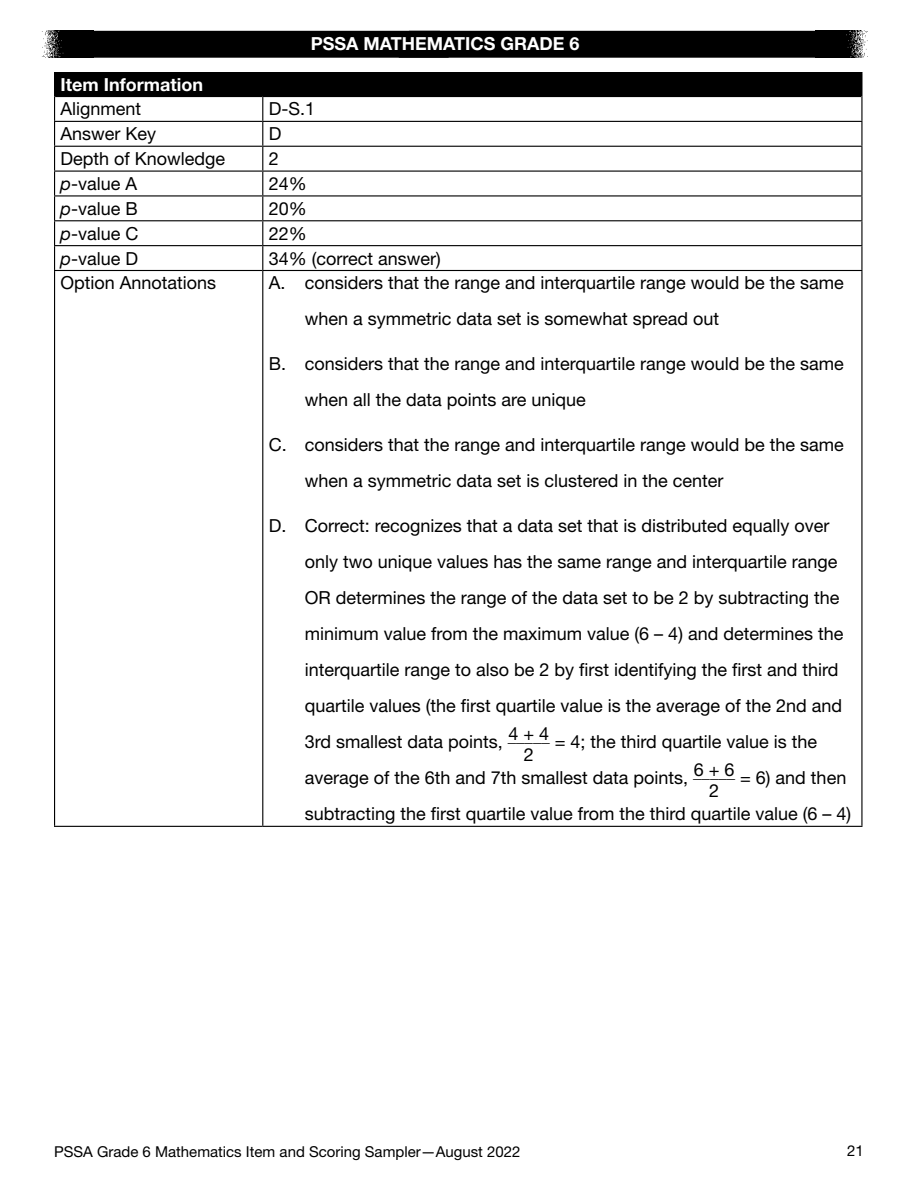
<style>
.page{position:relative;width:918px;height:1188px;background:#fff}
.page>*{position:absolute;margin:0;border:0;box-sizing:border-box;transform-origin:0 0}
.t1{font:18px/36px "Helvetica Neue LT Std";color:#000}
.t2{font:700 18px "Helvetica Neue LT Std";color:#fff}
.t3{font:15px "Helvetica Neue LT Std";color:#000}
.s1{font-style:italic}
</style>
<div class="page">
<img style="left:42px;top:31px;width:52px;height:27px">
<img style="left:816px;top:31px;width:52px;height:27px">
<div style="left:94px;top:31px;width:722px;height:27px;background:#000"></div>
<div style="left:55px;top:73px;width:807px;height:23px;background:#000"></div>
<hr style="left:54px;top:72px;width:209px;height:1px;background:#000">
<hr style="left:263px;top:72px;width:599px;height:1px;background:#000">
<hr style="left:263px;top:121px;width:599px;height:1px;background:#000">
<hr style="left:263px;top:146px;width:599px;height:1px;background:#000">
<hr style="left:54px;top:171px;width:209px;height:1px;background:#000">
<hr style="left:263px;top:171px;width:599px;height:1px;background:#000">
<hr style="left:54px;top:195px;width:209px;height:2px;background:#000">
<hr style="left:263px;top:195px;width:599px;height:2px;background:#000">
<hr style="left:54px;top:220px;width:209px;height:1px;background:#000">
<hr style="left:263px;top:220px;width:599px;height:1px;background:#000">
<hr style="left:54px;top:245px;width:209px;height:1px;background:#000">
<hr style="left:263px;top:245px;width:599px;height:1px;background:#000">
<svg style="left:262px;top:97px;width:1px;height:173px"></svg>
<svg style="left:861px;top:96px;width:1px;height:174px"></svg>
<hr style="left:54px;top:270px;width:209px;height:1px;background:#000">
<hr style="left:263px;top:270px;width:599px;height:1px;background:#000">
<hr style="left:262px;top:271px;width:1px;height:555px;background:#000">
<hr style="left:55px;top:96px;width:208px;height:1px;background:#000">
<hr style="left:263px;top:96px;width:598px;height:1px;background:#000">
<hr style="left:54px;top:121px;width:209px;height:1px;background:#000">
<hr style="left:54px;top:146px;width:209px;height:1px;background:#000">
<svg style="left:54px;top:73px;width:1px;height:197px"></svg>
<hr style="left:54px;top:271px;width:1px;height:555px;background:#000">
<hr style="left:861px;top:271px;width:1px;height:555px;background:#000">
<hr style="left:54px;top:826px;width:209px;height:1px;background:#000">
<hr style="left:263px;top:826px;width:599px;height:1px;background:#000">
<p class="t2" style="left:311px;top:33px;width:270px">PSSA MATHEMATICS GRADE 6</p>
<p class="t2" style="left:61px;top:73px;width:144px">Item Information</p>
<p class="t1" style="left:61px;top:91px;width:82px">Alignment</p>
<p class="t1" style="left:269px;top:91px;width:48px">D-S .1</p>
<p class="t1" style="left:61px;top:115px;width:97px">Answer Key</p>
<p class="t1" style="left:269px;top:115px;width:14px">D</p>
<p class="t1" style="left:61px;top:140px;width:166px">Depth of Knowledge</p>
<p class="t1" style="left:269px;top:140px;width:12px">2</p>
<p class="t1" style="left:61px;top:165px;width:78px"><span class="s1">p</span>-value A</p>
<p class="t1" style="left:269px;top:165px;width:40px">24%</p>
<p class="t1" style="left:61px;top:190px;width:79px"><span class="s1">p</span>-value B</p>
<p class="t1" style="left:269px;top:190px;width:40px">20%</p>
<p class="t1" style="left:61px;top:215px;width:80px"><span class="s1">p</span>-value C</p>
<p class="t1" style="left:269px;top:215px;width:40px">22%</p>
<p class="t1" style="left:61px;top:240px;width:79px"><span class="s1">p</span>-value D</p>
<p class="t1" style="left:269px;top:240px;width:173px">34% (correct answer)</p>
<p class="t1" style="left:61px;top:265px;width:157px">Option Annotations</p>
<p class="t1" style="left:305px;top:265px;width:541px;text-indent:-36px">A . considers that the range and interquartile range would be the same when a symmetric data set is somewhat spread out</p>
<p class="t1" style="left:305px;top:346px;width:541px;text-indent:-36px">B . considers that the range and interquartile range would be the same when all the data points are unique</p>
<p class="t1" style="left:305px;top:427px;width:541px;text-indent:-36px">C . considers that the range and interquartile range would be the same when a symmetric data set is clustered in the center</p>
<p class="t1" style="left:305px;top:508px;width:540px;text-indent:-36px">D . Correct: recognizes that a data set that is distributed equally over only two unique values has the same range and interquartile range OR determines the range of the data set to be 2 by subtracting the minimum value from the maximum value (6 – 4) and determines the interquartile range to also be 2 by first identifying the first and third quartile values (the first quartile value is the average of the 2nd and 3rd smallest data points, <sup>_____</sup> = 4; the third quartile value is the</p>
<p class="t1" style="left:508px;top:723px;width:42px;line-height:20.7px;text-align:center">4 + 4<br>2</p>
<p class="t1" style="left:305px;top:760px;width:543px">average of the 6th and 7th smallest data points, <sup>_____</sup> = 6) and then</p>
<p class="t1" style="left:694px;top:758px;width:42px;line-height:21px;text-align:center">6 + 6<br>2</p>
<p class="t1" style="left:305px;top:796px;width:548px">subtracting the first quartile value from the third quartile value (6 – 4)</p>
<p class="t3" style="left:54px;top:1142px;width:468px">PSSA Grade 6 Mathematics Item and Scoring Sampler—August 2022</p>
<p class="t3" style="left:847px;top:1142px;width:18px">21</p>
</div>
